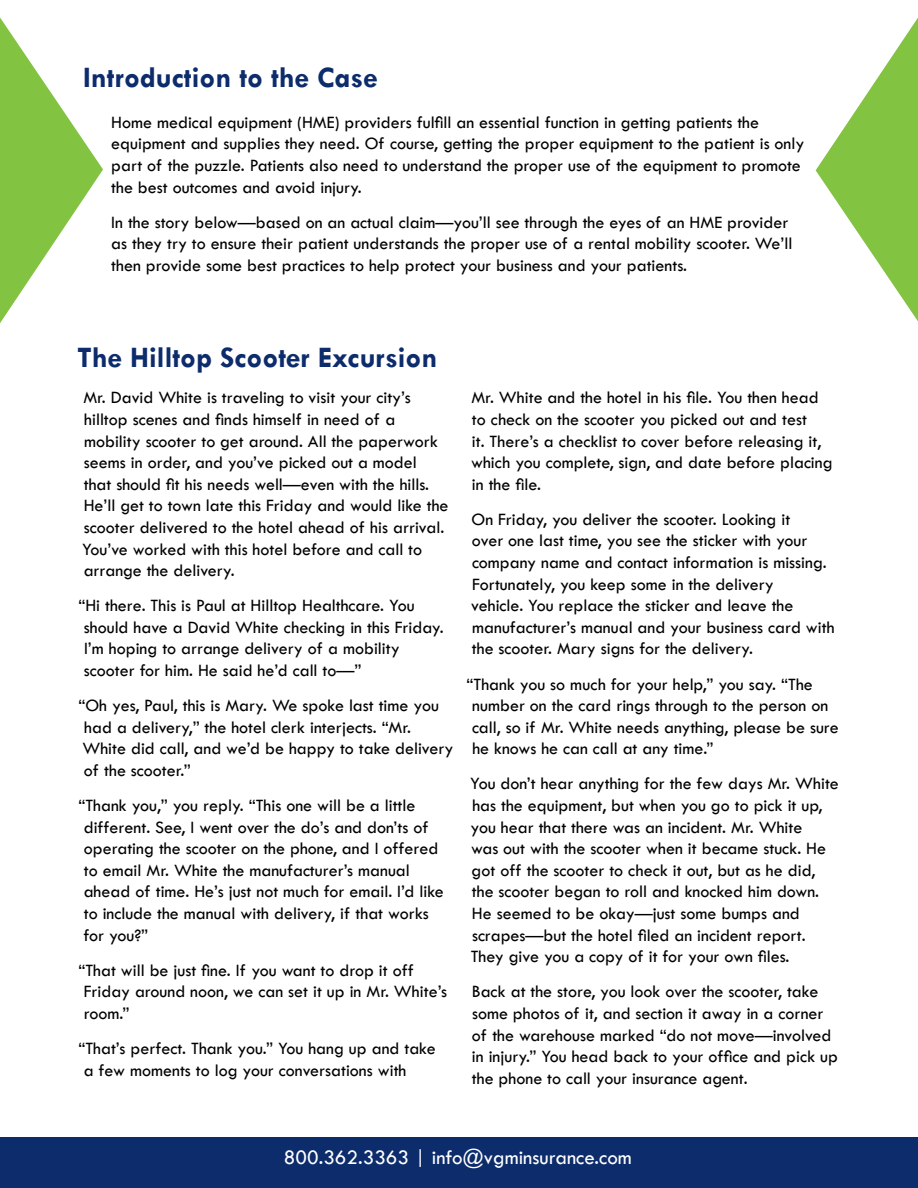
<style>
.page{position:relative;width:918px;height:1188px;background:#fff}
.page>*{position:absolute;margin:0;border:0;box-sizing:border-box;transform-origin:0 0}
.t1{font:700 30px "Tw Cen";color:#0d2c6c}
.t2{font:21px "Tw Cen";color:#fff}
.t3{font:18px/21.6px "Tw Cen";color:#000}
</style>
<div class="page">
<div style="left:0;top:1138px;width:918px;height:50px;background:#0d2c6c"></div>
<svg style="left:0;top:17px;width:103px;height:306px"></svg>
<svg style="left:816px;top:18px;width:102px;height:303px"></svg>
<h1 class="t1" style="left:83px;top:59px;width:296px">Introduction to the Case</h1>
<p class="t3" style="left:111px;top:111px;width:695px">Home medical equipment (HME) providers fulfill an essential function in getting patients the equipment and supplies they need. Of course, getting the proper equipment to the patient is only part of the puzzle. Patients also need to understand the proper use of the equipment to promote the best outcomes and avoid injury.</p>
<p class="t3" style="left:111px;top:211px;width:683px">In the story below—based on an actual claim—you’ll see through the eyes of an HME provider as they try to ensure their patient understands the proper use of a rental mobility scooter. We’ll then provide some best practices to help protect your business and your patients.</p>
<h1 class="t1" style="left:77px;top:340px;width:362px">The Hilltop Scooter Excursion</h1>
<p class="t3" style="left:82px;top:387px;width:368px">Mr. David White is traveling to visit your city’s hilltop scenes and finds himself in need of a mobility scooter to get around. All the paperwork seems in order, and you’ve picked out a model<br>that should fit his needs well—even with the hills.<br>He’ll get to town late this Friday and would like the scooter delivered to the hotel ahead of his arrival.<br>You’ve worked with this hotel before and call to arrange the delivery.</p>
<p class="t3" style="left:84px;top:595px;width:361px;text-indent:-5px">“Hi there. This is Paul at Hilltop Healthcare. You should have a David White checking in this Friday.<br>I’m hoping to arrange delivery of a mobility scooter for him. He said he’d call to—”</p>
<p class="t3" style="left:78px;top:695px;width:377px">“Oh yes, Paul, this is Mary. We spoke last time you had a delivery,” the hotel clerk interjects. “Mr.<br>White did call, and we’d be happy to take delivery of the scooter.”</p>
<p class="t3" style="left:78px;top:795px;width:367px">“Thank you,” you reply. “This one will be a little different. See, I went over the do’s and don’ts of operating the scooter on the phone, and I offered to email Mr. White the manufacturer’s manual ahead of time. He’s just not much for email. I’d like to include the manual with delivery, if that works for you?”</p>
<p class="t3" style="left:78px;top:959px;width:370px">“That will be just fine. If you want to drop it off<br>Friday around noon, we can set it up in Mr. White’s room.”</p>
<p class="t3" style="left:78px;top:1038px;width:359px">“That’s perfect. Thank you.” You hang up and take a few moments to log your conversations with</p>
<p class="t3" style="left:471px;top:387px;width:363px">Mr. White and the hotel in his file. You then head to check on the scooter you picked out and test<br>it. There’s a checklist to cover before releasing it, which you complete, sign, and date before placing in the file.</p>
<p class="t3" style="left:471px;top:508px;width:365px">On Friday, you deliver the scooter. Looking it<br>over one last time, you see the sticker with your company name and contact information is missing.<br>Fortunately, you keep some in the delivery<br>vehicle. You replace the sticker and leave the manufacturer’s manual and your business card with the scooter. Mary signs for the delivery.</p>
<p class="t3" style="left:472px;top:673px;width:368px;text-indent:-6px">“Thank you so much for your help,” you say. “The number on the card rings through to the person on call, so if Mr. White needs anything, please be sure he knows he can call at any time.”</p>
<p class="t3" style="left:470px;top:773px;width:370px">You don’t hear anything for the few days Mr. White has the equipment, but when you go to pick it up, you hear that there was an incident. Mr. White<br>was out with the scooter when it became stuck. He got off the scooter to check it out, but as he did, the scooter began to roll and knocked him down.<br>He seemed to be okay—just some bumps and scrapes—but the hotel filed an incident report.<br>They give you a copy of it for your own files.</p>
<p class="t3" style="left:472px;top:981px;width:368px">Back at the store, you look over the scooter, take some photos of it, and section it away in a corner of the warehouse marked “do not move—involved in injury.” You head back to your office and pick up the phone to call your insurance agent.</p>
<p class="t2" style="left:284px;top:1145px;width:349px">800.362.3363 | info@vgminsurance.com</p>
</div>
